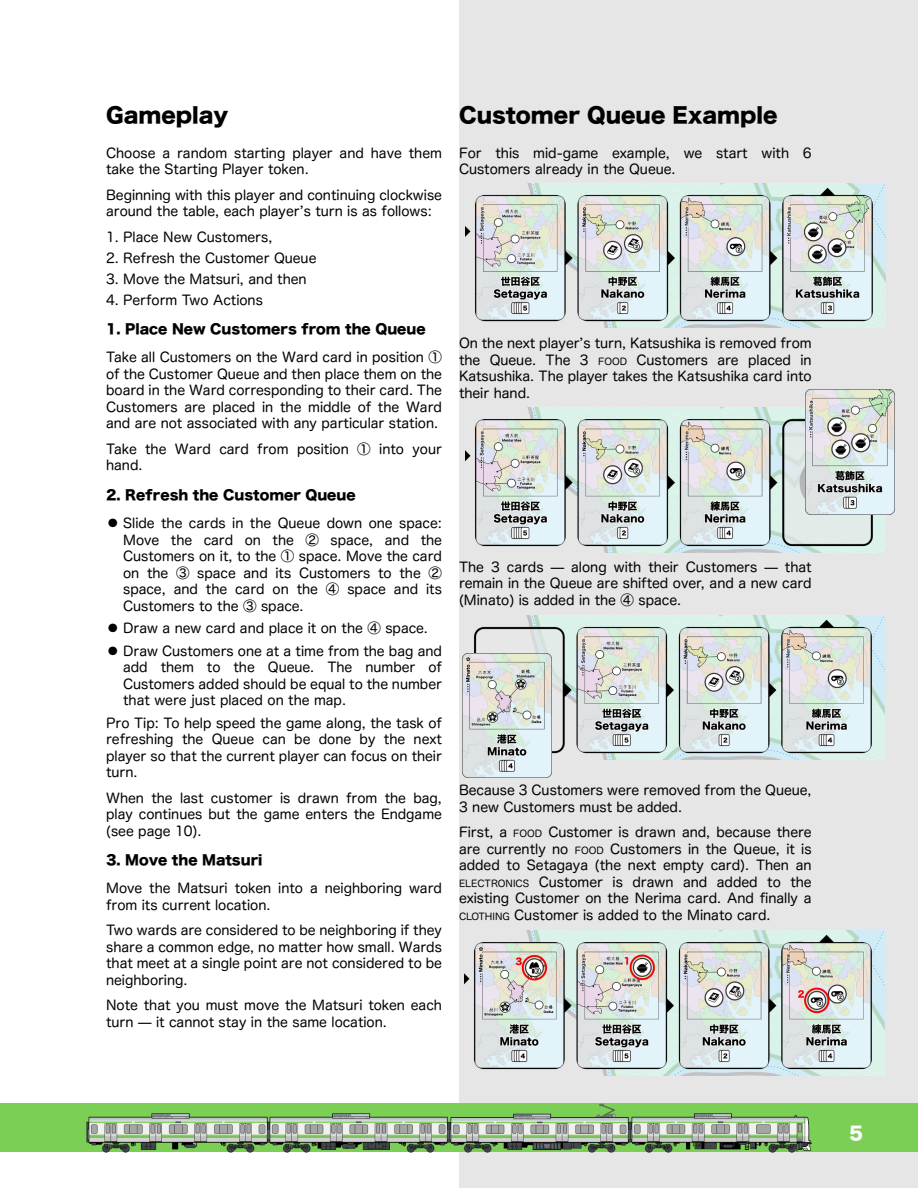
<style>
.page{position:relative;width:918px;height:1188px;background:#fff}
.page>*{position:absolute;margin:0;border:0;box-sizing:border-box;transform-origin:0 0}
.t1{font:21px "Hira Kaku Std W8";color:#000}
.t2{font:18px "Hira Kaku Std N W8";color:#fff}
.t3{font:13.5px/16.5px "Hira Maru Pro N W4";color:#000}
.t4{font:13.5px/16.5px "Hira Maru Pro W4";color:#000;text-align:justify}
.t5{font:13.5px "Hira Kaku Std W8";color:#000}
.s1{font-family:"Hira Maru Pro W4"}
.s2{font-family:"Hiragino Sans W4"}
.s3{font-size:9.6px}
</style>
<div class="page">
<div style="left:459px;top:0;width:459px;height:1188px;background:#e6e6e6"></div>
<div style="left:0;top:1104px;width:918px;height:48px;background:#7bcf54"></div>
<img style="left:631px;top:1114px;width:181px;height:38px">
<img style="left:450px;top:1104px;width:181px;height:48px">
<img style="left:87px;top:1114px;width:363px;height:38px">
<img style="left:465px;top:183px;width:421px;height:145px">
<img style="left:466px;top:408px;width:420px;height:144px">
<img style="left:474px;top:615px;width:411px;height:145px">
<img style="left:465px;top:931px;width:420px;height:144px">
<img style="left:806px;top:390px;width:89px;height:124px">
<img style="left:462px;top:653px;width:89px;height:125px">
<h1 class="t1" style="left:106px;top:105px;width:124px">Gameplay</h1>
<p class="t3" style="left:106px;top:144px;width:337px">Choose a random starting player and have them take the Starting Player token.</p>
<p class="t3" style="left:106px;top:186px;width:337px">Beginning with this player and continuing clockwise around the table, each playerʼs turn is as follows:</p>
<p class="t4" style="left:106px;top:228px;width:168px">1. Place New Customers,</p>
<p class="t4" style="left:106px;top:249px;width:212px">2. Refresh the Customer Queue</p>
<p class="t4" style="left:106px;top:270px;width:202px">3. Move the Matsuri, and then</p>
<p class="t4" style="left:106px;top:291px;width:158px">4. Perform Two Actions</p>
<p class="t5" style="left:106px;top:322px;width:321px">1. Place New Customers from the Queue</p>
<p class="t3" style="left:106px;top:349px;width:337px;text-align:justify">Take all Customers on the Ward card in position ① of the Customer Queue and then place them on the board in the Ward corresponding to their card. The Customers are placed in the middle of the Ward and are not associated with any particular station.</p>
<p class="t3" style="left:106px;top:440px;width:337px">Take the Ward card from position <span class="s1">①</span> into your hand.</p>
<p class="t5" style="left:106px;top:488px;width:251px">2. Refresh the Customer Queue</p>
<p class="t4" style="left:123px;top:515px;width:320px;text-indent:-17px"><span class="s2">⚫</span> Slide the cards in the Queue down one space:<br>Move the card on the ② space, and the Customers on it, to the ① space. Move the card on the ③ space and its Customers to the ② space, and the card on the ④ space and its Customers to the ③ space.</p>
<p class="t4" style="left:106px;top:617px;width:337px;line-height:22.5px"><span class="s2">⚫</span> Draw a new card and place it on the ④ space. <span class="s2">⚫</span> Draw Customers one at a time from the bag and</p>
<p class="t4" style="left:123px;top:659px;width:320px">add them to the Queue. The number of Customers added should be equal to the number that were just placed on the map.</p>
<p class="t3" style="left:106px;top:714px;width:337px;text-align:justify">Pro Tip: To help speed the game along, the task of refreshing the Queue can be done by the next player so that the current player can focus on their turn.</p>
<p class="t3" style="left:106px;top:789px;width:337px;text-align:justify">When the last customer is drawn from the bag, play continues but the game enters the Endgame (see page 10).</p>
<p class="t5" style="left:106px;top:853px;width:158px">3. Move the Matsuri</p>
<p class="t3" style="left:106px;top:880px;width:337px">Move the Matsuri token into a neighboring ward from its current location.</p>
<p class="t3" style="left:106px;top:922px;width:337px;text-align:justify">Two wards are considered to be neighboring if they share a common edge, no matter how small. Wards that meet at a single point are not considered to be neighboring.</p>
<p class="t3" style="left:106px;top:997px;width:337px">Note that you must move the Matsuri token each turn ̶ it cannot stay in the same location.</p>
<h1 class="t1" style="left:459px;top:105px;width:320px">Customer Queue Example</h1>
<p class="t3" style="left:459px;top:144px;width:354px">For this mid-game example, we start with 6<br>Customers already in the Queue.</p>
<p class="t3" style="left:459px;top:335px;width:354px;text-align:justify">On the next playerʼs turn, Katsushika is removed from the Queue. The 3 <span class="s3">FOOD</span> Customers are placed in Katsushika. The player takes the Katsushika card into their hand.</p>
<p class="t3" style="left:459px;top:558px;width:354px;text-align:justify">The 3 cards ̶ along with their Customers ̶ that remain in the Queue are shifted over, and a new card (Minato) is added in the <span class="s1">④</span> space.</p>
<p class="t3" style="left:459px;top:782px;width:354px">Because 3 Customers were removed from the Queue,<br>3 new Customers must be added.</p>
<p class="t3" style="left:459px;top:824px;width:354px;text-align:justify">First, a <span class="s3">FOOD</span> Customer is drawn and, because there are currently no <span class="s3">FOOD</span> Customers in the Queue, it is added to Setagaya (the next empty card). Then an <span class="s3">ELECTRONICS</span> Customer is drawn and added to the existing Customer on the Nerima card. And finally a <span class="s3">CLOTHING</span> Customer is added to the Minato card.</p>
<h2 class="t2" style="left:849px;top:1124px;width:15px">5</h2>
</div>
